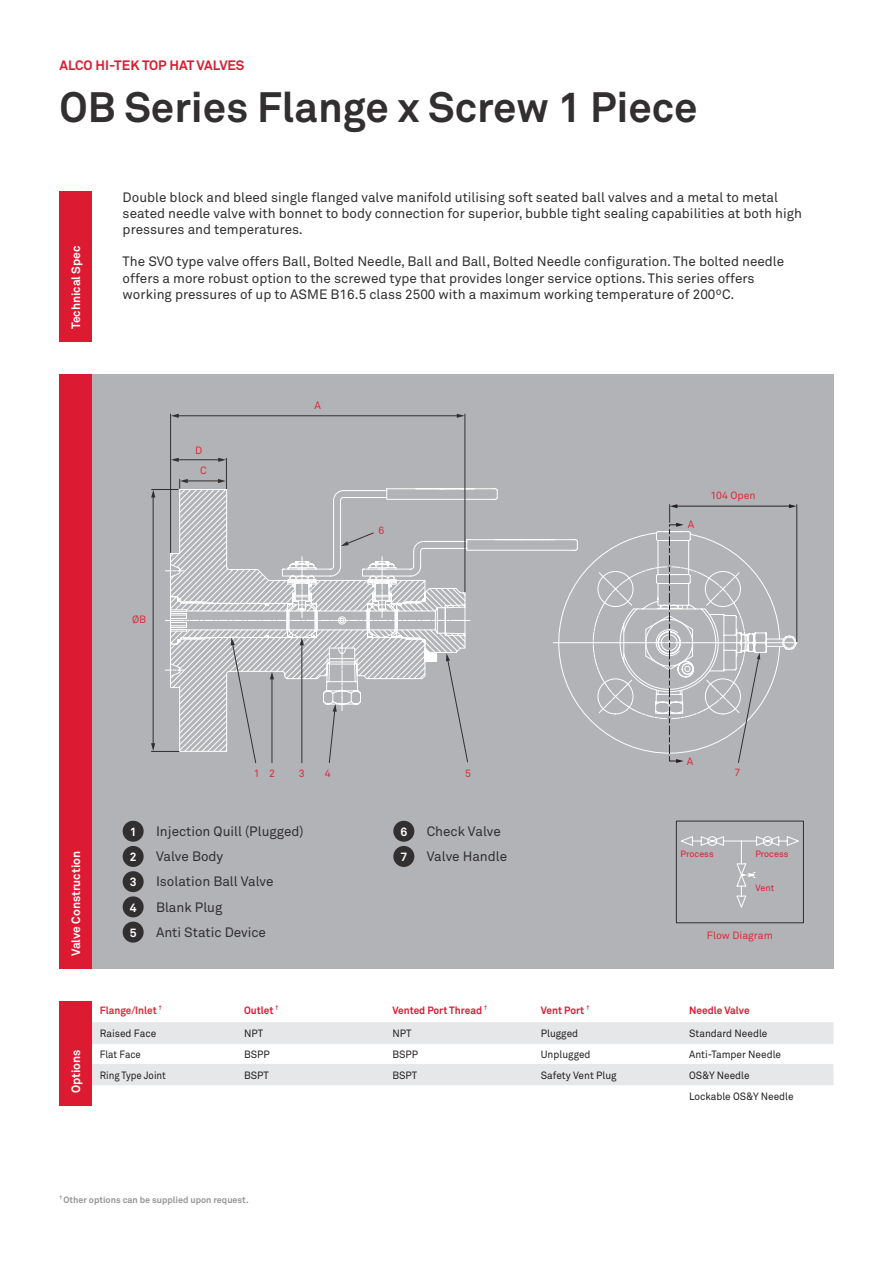
<style>
.page{position:relative;width:893px;height:1263px;background:#fff}
.page>*{position:absolute;margin:0;border:0;box-sizing:border-box;transform-origin:0 0}
.t1{font:700 42px "Akkurat";color:#312f30}
.t2{font:13.5px/25.2px "Akkurat";color:#312f30}
.t3{font:700 13.5px "Akkurat";color:#dc1a32}
.t4{font:700 12px/25.2px "Akkurat";color:#fff}
.t5{font:10.5px/20.9px "Akkurat";color:#231f20;scale:.96 1}
.t6{font:700 10.5px "Akkurat";color:#dc1a32;scale:.96 1}
.t7{font:10.5px "Akkurat";color:#de2a37}
.t8{font:10.5px "Akkurat";color:#231f20;scale:.92 1}
.t9{font:700 10.5px "Akkurat";color:#de2a37;scale:.96 1}
.t10{font:700 9px "Akkurat";color:#939598}
.t11{font:9px "Akkurat";color:#dc1a32}
.t12{font:700 5.25px "Akkurat";color:#939598}
</style>
<div class="page">
<div style="left:92px;top:374px;width:741px;height:595px;background:#b2b3b7"></div>
<div style="left:123px;top:821px;width:21px;height:21px;background:#312f30;border-radius:50%"></div>
<div style="left:123px;top:846px;width:21px;height:21px;background:#312f30;border-radius:50%"></div>
<div style="left:393px;top:821px;width:21px;height:21px;background:#312f30;border-radius:50%"></div>
<div style="left:393px;top:846px;width:21px;height:21px;background:#312f30;border-radius:50%"></div>
<div style="left:123px;top:871px;width:21px;height:21px;background:#312f30;border-radius:50%"></div>
<div style="left:123px;top:896px;width:21px;height:21px;background:#312f30;border-radius:50%"></div>
<svg style="left:92px;top:1022px;width:741px;height:63px;fill:#e6e7e9"></svg>
<hr style="left:92px;top:1043px;width:148px;height:1px;background:#e6e7e9">
<hr style="left:240px;top:1043px;width:148px;height:1px;background:#e6e7e9">
<hr style="left:388px;top:1043px;width:149px;height:1px;background:#e6e7e9">
<hr style="left:537px;top:1043px;width:148px;height:1px;background:#e6e7e9">
<hr style="left:685px;top:1043px;width:148px;height:1px;background:#e6e7e9">
<hr style="left:92px;top:1064px;width:148px;height:1px;background:#e6e7e9">
<hr style="left:240px;top:1064px;width:148px;height:1px;background:#e6e7e9">
<hr style="left:388px;top:1064px;width:149px;height:1px;background:#e6e7e9">
<hr style="left:537px;top:1064px;width:148px;height:1px;background:#e6e7e9">
<hr style="left:685px;top:1064px;width:148px;height:1px;background:#e6e7e9">
<hr style="left:178px;top:459px;width:41px;height:1px;background:#312f30">
<hr style="left:177px;top:415px;width:281px;height:1px;background:#312f30">
<hr style="left:170px;top:414px;width:1px;height:138px;background:#312f30">
<svg style="left:171px;top:414px;width:8px;height:4px"></svg>
<svg style="left:457px;top:414px;width:8px;height:4px"></svg>
<svg style="left:218px;top:458px;width:8px;height:4px"></svg>
<svg style="left:171px;top:458px;width:8px;height:4px"></svg>
<hr style="left:226px;top:458px;width:1px;height:31px;background:#312f30">
<hr style="left:465px;top:414px;width:1px;height:178px;background:#312f30">
<svg style="left:151px;top:479px;width:647px;height:285px"></svg>
<hr style="left:153px;top:495px;width:1px;height:250px;background:#312f30">
<div style="left:60px;top:191px;width:32px;height:151px;background:#dc1a32"></div>
<div style="left:60px;top:374px;width:32px;height:595px;background:#dc1a32"></div>
<div style="left:60px;top:1001px;width:32px;height:105px;background:#dc1a32"></div>
<svg style="left:681px;top:836px;width:118px;height:72px"></svg>
<div style="left:676px;top:821px;width:128px;height:102px;border:1px solid #312f30"></div>
<div style="left:123px;top:922px;width:21px;height:20px;background:#312f30;border-radius:50%"></div>
<p class="t3" style="left:60px;top:57px;width:186px">ALCO HI-TEK TOP HAT VALVES</p>
<h1 class="t1" style="left:60px;top:80px;width:640px">OB Series Flange x Screw 1 Piece</h1>
<p class="t4" style="left:63px;top:329px;width:85px;rotate:-90deg">Technical Spec</p>
<p class="t2" style="left:123px;top:189px;width:681px;line-height:16.2px">Double block and bleed single flanged valve manifold utilising soft seated ball valves and a metal to metal seated needle valve with bonnet to body connection for superior, bubble tight sealing capabilities at both high pressures and temperatures.</p>
<p class="t2" style="left:123px;top:254px;width:663px;line-height:16.2px">The SVO type valve offers Ball, Bolted Needle, Ball and Ball, Bolted Needle configuration. The bolted needle offers a more robust option to the screwed type that provides longer service options. This series offers working pressures of up to ASME B16.5 class 2500 with a maximum working temperature of 200ºC.</p>
<p class="t7" style="left:195px;top:444px;width:9px">D</p>
<p class="t7" style="left:200px;top:465px;width:8px">C</p>
<p class="t7" style="left:132px;top:613px;width:16px">ØB</p>
<p class="t7" style="left:314px;top:399px;width:8px">A</p>
<p class="t7" style="left:378px;top:524px;width:7px">6</p>
<p class="t7" style="left:688px;top:518px;width:8px">A</p>
<p class="t7" style="left:710px;top:489px;width:47px">104 Open</p>
<p class="t4" style="left:63px;top:956px;width:107px;rotate:-90deg">Valve Construction</p>
<p class="t7" style="left:254px;top:767px;width:22px">1 2</p>
<p class="t7" style="left:299px;top:767px;width:7px">3</p>
<p class="t7" style="left:325px;top:767px;width:7px">4</p>
<p class="t7" style="left:465px;top:767px;width:7px">5</p>
<p class="t7" style="left:687px;top:755px;width:8px">A</p>
<p class="t7" style="left:734px;top:766px;width:7px">7</p>
<p class="t2" style="left:156px;top:819px;width:149px">Injection Quill (Plugged)<br>Valve Body<br>Isolation Ball Valve<br>Blank Plug<br>Anti Static Device</p>
<p class="t2" style="left:427px;top:819px;width:82px">Check Valve<br>Valve Handle</p>
<p class="t4" style="left:130px;top:819px;width:8px">1<br>2</p>
<p class="t4" style="left:400px;top:819px;width:8px">6<br>7</p>
<p class="t4" style="left:130px;top:869px;width:8px">3<br>4</p>
<p class="t11" style="left:681px;top:849px;width:35px">Process</p>
<p class="t11" style="left:755px;top:849px;width:35px">Process</p>
<p class="t11" style="left:756px;top:883px;width:20px">Vent</p>
<p class="t4" style="left:130px;top:920px;width:8px">5</p>
<p class="t7" style="left:707px;top:929px;width:67px">Flow Diagram</p>
<p class="t4" style="left:63px;top:1093px;width:45px;rotate:-90deg">Options</p>
<p class="t9" style="left:100px;top:1003px;width:66px">Flange/Inlet <sup>†</sup></p>
<p class="t6" style="left:244px;top:1003px;width:37px">Outlet <sup>†</sup></p>
<p class="t6" style="left:392px;top:1003px;width:100px">Vented Port Thread <sup>†</sup></p>
<p class="t6" style="left:541px;top:1003px;width:52px">Vent Port <sup>†</sup></p>
<p class="t6" style="left:689px;top:1003px;width:64px">Needle Valve</p>
<p class="t5" style="left:100px;top:1023px;width:60px">Raised Face</p>
<p class="t5" style="left:244px;top:1023px;width:21px">NPT</p>
<p class="t5" style="left:392px;top:1023px;width:21px">NPT</p>
<p class="t5" style="left:541px;top:1023px;width:41px">Plugged</p>
<p class="t5" style="left:689px;top:1023px;width:83px">Standard Needle</p>
<p class="t8" style="left:100px;top:1048px;width:46px">Flat Face</p>
<p class="t5" style="left:244px;top:1044px;width:28px">BSPP</p>
<p class="t5" style="left:392px;top:1044px;width:28px">BSPP</p>
<p class="t5" style="left:541px;top:1044px;width:53px">Unplugged</p>
<p class="t5" style="left:689px;top:1044px;width:97px">Anti-Tamper Needle</p>
<p class="t8" style="left:100px;top:1069px;width:73px">Ring Type Joint</p>
<p class="t5" style="left:244px;top:1065px;width:27px">BSPT</p>
<p class="t5" style="left:392px;top:1065px;width:27px">BSPT</p>
<p class="t5" style="left:541px;top:1065px;width:81px">Safety Vent Plug</p>
<p class="t5" style="left:689px;top:1065px;width:110px">OS&amp;Y Needle<br>Lockable OS&amp;Y Needle</p>
<p class="t12" style="left:60px;top:1193px;width:4px">†</p>
<p class="t10" style="left:64px;top:1194px;width:187px">Other options can be supplied upon request.</p>
</div>
